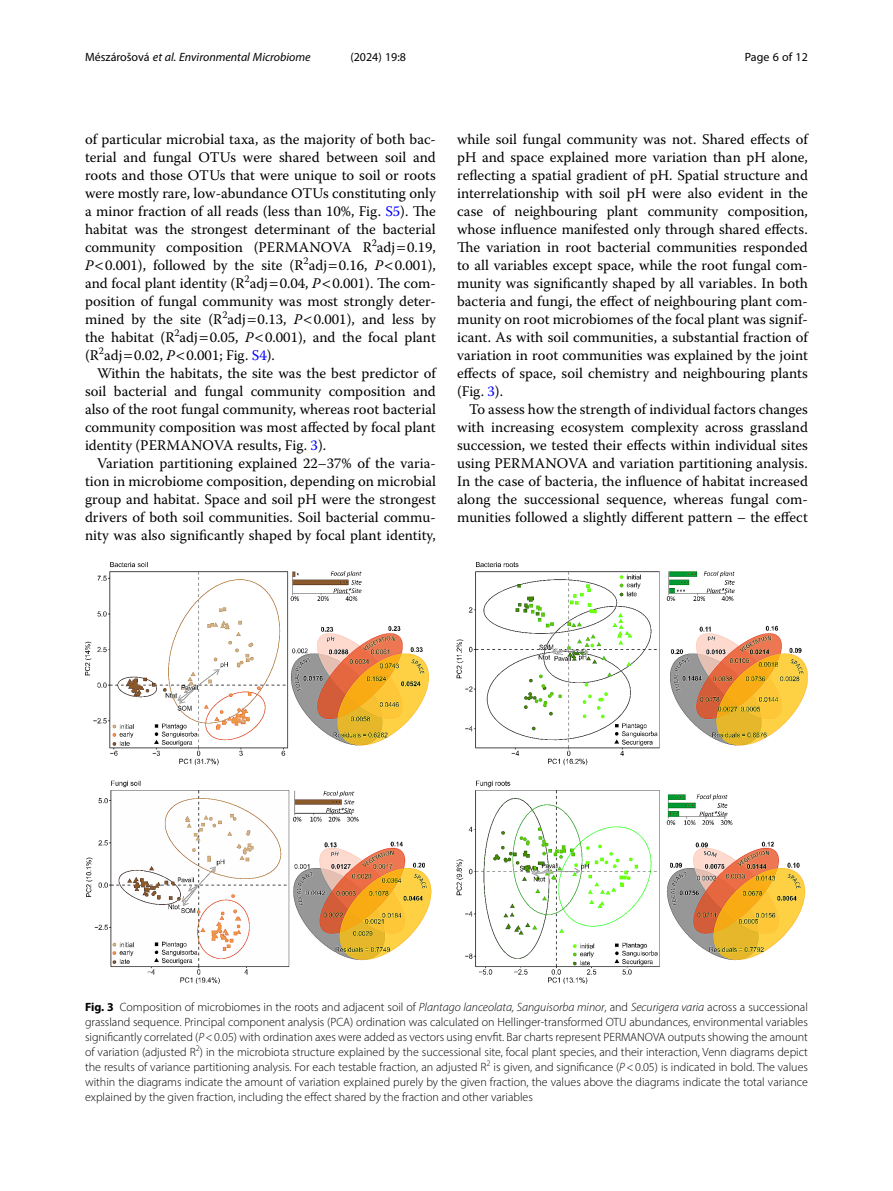
<style>
.page{position:relative;width:893px;height:1191px;background:#fff}
.page>*{position:absolute;margin:0;border:0;box-sizing:border-box;transform-origin:0 0}
.Body_Text_Indent{font:14.7px/18px "Warnock Pro";color:#000;text-align:justify}
.Figure_Caption{font:300 12px/15px "Myriad Pro";color:#000;text-align:justify}
.t1{font:italic 12px "Myriad Pro";color:#000}
.t2{font:12px "Myriad Pro";color:#000}
.s1{font-style:normal}
.s2{color:#00f}
.s3{font-style:italic}
.s4{font-weight:700}
</style>
<div class="page">
<img style="left:85px;top:563px;width:723px;height:421px">
<p class="t1" style="left:85px;top:50px;width:227px"><span class="s1">Mészárošová</span> et al. Environmental Microbiome</p>
<p class="t2" style="left:350px;top:50px;width:57px">(2024) 19:8</p>
<p class="t2" style="left:745px;top:50px;width:65px">Page 6 of 12</p>
<p class="Body_Text_Indent" style="left:85px;top:130px;width:352px">of particular microbial taxa, as the majority of both bac&shy;terial and fungal OTUs were shared between soil and roots and those OTUs that were unique to soil or roots were mostly rare, low-abundance OTUs constituting only a minor fraction of all reads (less than 10%, Fig. <span class="s2">S5</span>). The habitat was the strongest determinant of the bacterial community composition (PERMANOVA R<sup>2</sup>adj 0.19, <span class="s3">P</span> 0.001), followed by the site (R<sup>2</sup>adj 0.16, <span class="s3">P</span> 0.001), and focal plant identity (R<sup>2</sup>adj 0.04, <span class="s3">P</span> 0.001). The com&shy;position of fungal community was most strongly deter&shy;mined by the site (R<sup>2</sup>adj 0.13, <span class="s3">P</span> 0.001), and less by the habitat (R<sup>2</sup>adj 0.05, <span class="s3">P</span> 0.001), and the focal plant (R<sup>2</sup>adj 0.02, <span class="s3">P</span> 0.001; Fig. <span class="s2">S4</span>).</p>
<p class="Body_Text_Indent" style="left:85px;top:364px;width:352px;text-indent:12px">Within the habitats, the site was the best predictor of soil bacterial and fungal community composition and also of the root fungal community, whereas root bacterial community composition was most affected by focal plant identity (PERMANOVA results, Fig. <span class="s2">3</span>).</p>
<p class="Body_Text_Indent" style="left:85px;top:454px;width:352px;text-indent:12px">Variation partitioning explained 22–37% of the varia&shy;tion in microbiome composition, depending on microbial group and habitat. Space and soil pH were the strongest drivers of both soil communities. Soil bacterial commu&shy;nity was also significantly shaped by focal plant identity,</p>
<p class="Body_Text_Indent" style="left:457px;top:130px;width:352px">while soil fungal community was not. Shared effects of pH and space explained more variation than pH alone, reflecting a spatial gradient of pH. Spatial structure and interrelationship with soil pH were also evident in the case of neighbouring plant community composition, whose influence manifested only through shared effects.<br>The variation in root bacterial communities responded to all variables except space, while the root fungal com&shy;munity was significantly shaped by all variables. In both bacteria and fungi, the effect of neighbouring plant com&shy;munity on root microbiomes of the focal plant was signif&shy;icant. As with soil communities, a substantial fraction of variation in root communities was explained by the joint effects of space, soil chemistry and neighbouring plants (Fig. <span class="s2">3</span>).</p>
<p class="Body_Text_Indent" style="left:457px;top:400px;width:352px;text-indent:12px">To assess how the strength of individual factors changes with increasing ecosystem complexity across grassland succession, we tested their effects within individual sites using PERMANOVA and variation partitioning analysis.<br>In the case of bacteria, the influence of habitat increased along the successional sequence, whereas fungal com&shy;munities followed a slightly different pattern – the effect</p>
<p class="Figure_Caption" style="left:85px;top:999px;width:724px"><span class="s4">Fig. 3</span> Composition of microbiomes in the roots and adjacent soil of <span class="s3">Plantago lanceolata, Sanguisorba minor</span>, and <span class="s3">Securigera varia</span> across a successional grassland sequence. Principal component analysis (PCA) ordination was calculated on Hellinger-transformed OTU abundances, environmental variables significantly correlated (<span class="s3">P</span>&lt;0.05) with ordination axes were added as vectors using envfit. Bar charts represent PERMANOVA outputs showing the amount of variation (adjusted R<sup>2</sup>) in the microbiota structure explained by the successional site, focal plant species, and their interaction, Venn diagrams depict the results of variance partitioning analysis. For each testable fraction, an adjusted R<sup>2</sup> is given, and significance (<span class="s3">P</span>&lt;0.05) is indicated in bold. The values within the diagrams indicate the amount of variation explained purely by the given fraction, the values above the diagrams indicate the total variance explained by the given fraction, including the effect shared by the fraction and other variables</p>
</div>
